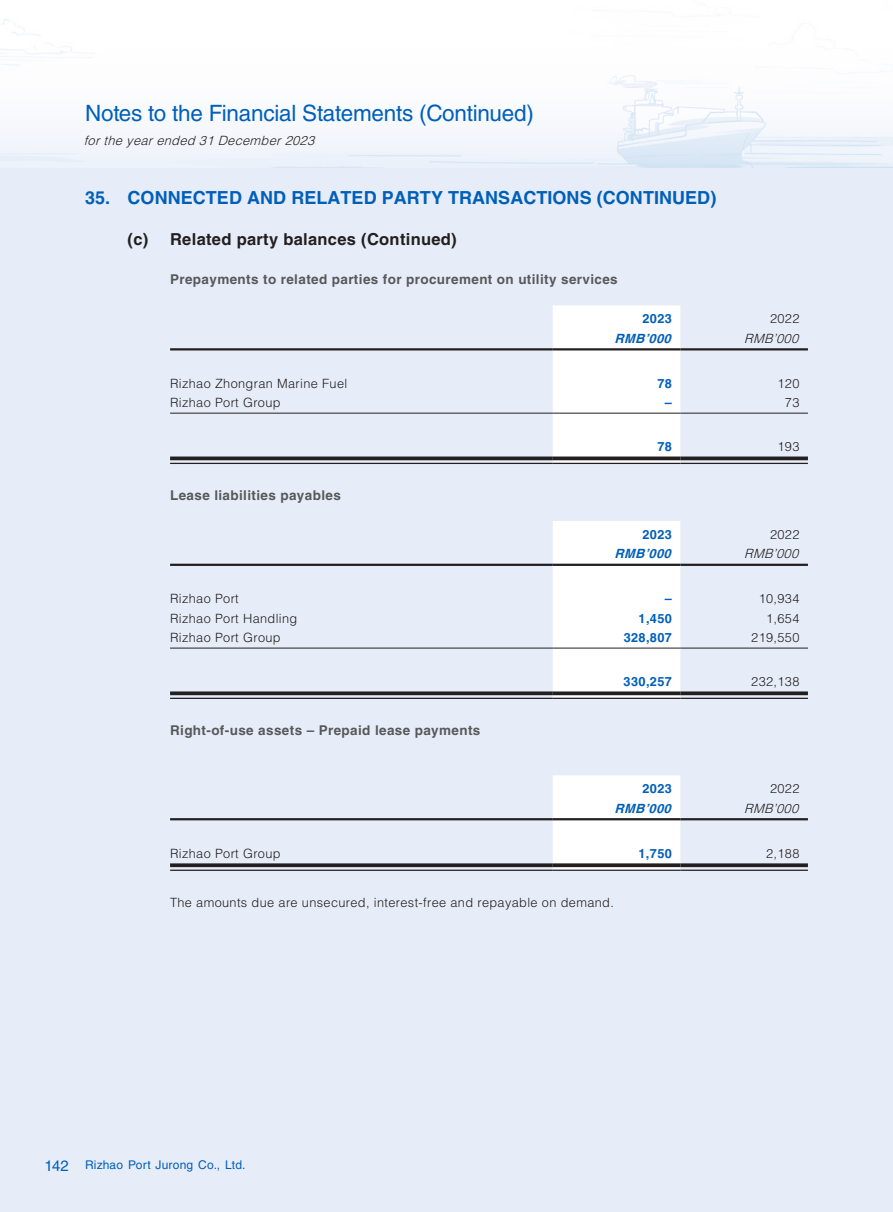
<style>
.page{position:relative;width:893px;height:1212px;background:#fff}
.page>*{position:absolute;margin:0;border:0;box-sizing:border-box;transform-origin:0 0}
.t1{font:22.5px "Helvetica LT Std";letter-spacing:-.01em;color:#005fb9}
.t2{font:700 18px "Helvetica LT Std";letter-spacing:.005em;color:#005fb9}
.t3{font:700 16.5px "Helvetica LT Std";letter-spacing:.02em;color:#231f20}
.t4{font:700 13.5px "Helvetica LT Std";letter-spacing:.03em;color:#57585a}
.t5{font:300 12.75px "Helvetica LT Std";letter-spacing:.03em;color:#231f20}
.t6{font:italic 300 12.75px "Helvetica LT Std";color:#231f20}
.t7{font:700 12.75px "Helvetica LT Std";letter-spacing:.03em;color:#005fb9}
.t8{font:italic 700 12.75px "Helvetica LT Std";color:#005fb9}
.t9{font:12px "Helvetica LT Std";letter-spacing:.015em;color:#005fb9}
.s1{font-size:15px}
</style>
<div class="page">
<img style="left:0;top:19px;width:893px;height:149px">
<div style="left:0;top:168px;width:893px;height:1044px;background:#e7edf8"></div>
<div style="left:553px;top:305px;width:127px;height:158px;background:#fff"></div>
<hr style="left:170px;top:348px;width:383px;height:2px;background:#231f20">
<hr style="left:553px;top:348px;width:127px;height:2px;background:#231f20">
<hr style="left:680px;top:348px;width:128px;height:2px;background:#231f20">
<hr style="left:170px;top:413px;width:383px;height:1px;background:#231f20">
<hr style="left:553px;top:413px;width:127px;height:1px;background:#231f20">
<hr style="left:680px;top:413px;width:128px;height:1px;background:#231f20">
<svg style="left:170px;top:456px;width:383px;height:4px;background:#3c3a3c"></svg>
<hr style="left:170px;top:463px;width:383px;height:1px;background:#231f20">
<svg style="left:553px;top:456px;width:127px;height:4px"></svg>
<hr style="left:553px;top:463px;width:127px;height:1px;background:#231f20">
<svg style="left:680px;top:456px;width:128px;height:4px"></svg>
<hr style="left:680px;top:463px;width:128px;height:1px;background:#231f20">
<div style="left:553px;top:521px;width:127px;height:177px;background:#fff"></div>
<hr style="left:170px;top:564px;width:383px;height:2px;background:#231f20">
<hr style="left:553px;top:564px;width:127px;height:2px;background:#231f20">
<hr style="left:680px;top:564px;width:128px;height:2px;background:#231f20">
<hr style="left:170px;top:648px;width:383px;height:1px;background:#231f20">
<hr style="left:553px;top:648px;width:127px;height:1px;background:#231f20">
<hr style="left:680px;top:648px;width:128px;height:1px;background:#231f20">
<svg style="left:170px;top:691px;width:383px;height:4px;background:#393739"></svg>
<hr style="left:170px;top:698px;width:383px;height:1px;background:#231f20">
<svg style="left:553px;top:691px;width:127px;height:4px"></svg>
<hr style="left:553px;top:698px;width:127px;height:1px;background:#231f20">
<svg style="left:680px;top:691px;width:128px;height:4px"></svg>
<hr style="left:680px;top:698px;width:128px;height:1px;background:#231f20">
<div style="left:553px;top:775px;width:127px;height:95px;background:#fff"></div>
<hr style="left:170px;top:818px;width:383px;height:2px;background:#231f20">
<hr style="left:553px;top:818px;width:127px;height:2px;background:#231f20">
<hr style="left:680px;top:818px;width:128px;height:2px;background:#231f20">
<svg style="left:170px;top:863px;width:383px;height:4px;background:#353234"></svg>
<hr style="left:170px;top:870px;width:383px;height:1px;background:#231f20">
<svg style="left:553px;top:863px;width:127px;height:4px"></svg>
<hr style="left:553px;top:870px;width:127px;height:1px;background:#231f20">
<svg style="left:680px;top:863px;width:128px;height:4px"></svg>
<hr style="left:680px;top:870px;width:128px;height:1px;background:#231f20">
<h1 class="t1" style="left:85px;top:100px;width:450px">Notes to the Financial Statements (Continued)</h1>
<p class="t6" style="left:84px;top:133px;width:236px">forthe yearended 31 December2023</p>
<h2 class="t2" style="left:85px;top:187px;width:633px">35. CONNECTED AND RELATED PARTY TRANSACTIONS (CONTINUED)</h2>
<p class="t3" style="left:128px;top:229px;width:331px">(c) Related party balances (Continued)</p>
<p class="t4" style="left:170px;top:271px;width:449px">Prepayments to related parties for procurement on utility services</p>
<p class="t7" style="left:642px;top:311px;width:31px">2023</p>
<p class="t5" style="left:770px;top:311px;width:31px">2022</p>
<p class="t8" style="left:615px;top:331px;width:62px">RMB’000</p>
<p class="t6" style="left:744px;top:330px;width:60px">RMB’000</p>
<p class="t5" style="left:170px;top:375px;width:179px">Rizhao Zhongran Marine Fuel</p>
<p class="t7" style="left:657px;top:376px;width:16px">78</p>
<p class="t5" style="left:777px;top:375px;width:23px">120</p>
<p class="t5" style="left:170px;top:395px;width:112px">Rizhao Port Group</p>
<p class="t7" style="left:665px;top:395px;width:9px">–</p>
<p class="t5" style="left:785px;top:395px;width:16px">73</p>
<p class="t7" style="left:657px;top:439px;width:16px">78</p>
<p class="t5" style="left:777px;top:438px;width:23px">193</p>
<p class="t4" style="left:170px;top:487px;width:172px">Lease liabilities payables</p>
<p class="t7" style="left:642px;top:526px;width:31px">2023</p>
<p class="t5" style="left:770px;top:526px;width:31px">2022</p>
<p class="t8" style="left:615px;top:546px;width:62px">RMB’000</p>
<p class="t6" style="left:744px;top:546px;width:60px">RMB’000</p>
<p class="t5" style="left:170px;top:591px;width:70px">Rizhao Port</p>
<p class="t7" style="left:665px;top:591px;width:9px">–</p>
<p class="t5" style="left:759px;top:591px;width:42px">10,934</p>
<p class="t5" style="left:170px;top:610px;width:129px">Rizhao Port Handling</p>
<p class="t7" style="left:638px;top:610px;width:35px">1,450</p>
<p class="t5" style="left:766px;top:610px;width:35px">1,654</p>
<p class="t5" style="left:170px;top:630px;width:112px">Rizhao Port Group</p>
<p class="t7" style="left:624px;top:630px;width:50px">328,807</p>
<p class="t5" style="left:751px;top:630px;width:50px">219,550</p>
<p class="t7" style="left:624px;top:673px;width:50px">330,257</p>
<p class="t5" style="left:751px;top:673px;width:50px">232,138</p>
<p class="t4" style="left:170px;top:722px;width:312px">Right-of-use assets – Prepaid lease payments</p>
<p class="t7" style="left:642px;top:781px;width:31px">2023</p>
<p class="t5" style="left:770px;top:781px;width:31px">2022</p>
<p class="t8" style="left:615px;top:800px;width:62px">RMB’000</p>
<p class="t6" style="left:744px;top:800px;width:60px">RMB’000</p>
<p class="t5" style="left:170px;top:845px;width:112px">Rizhao Port Group</p>
<p class="t7" style="left:638px;top:845px;width:35px">1,750</p>
<p class="t5" style="left:766px;top:845px;width:35px">2,188</p>
<p class="t5" style="left:170px;top:894px;width:445px">The amounts due are unsecured, interest-free and repayable on demand.</p>
<p class="t9" style="left:44px;top:1158px;width:203px"><span class="s1">142</span> Rizhao Port Jurong Co., Ltd.</p>
</div>
